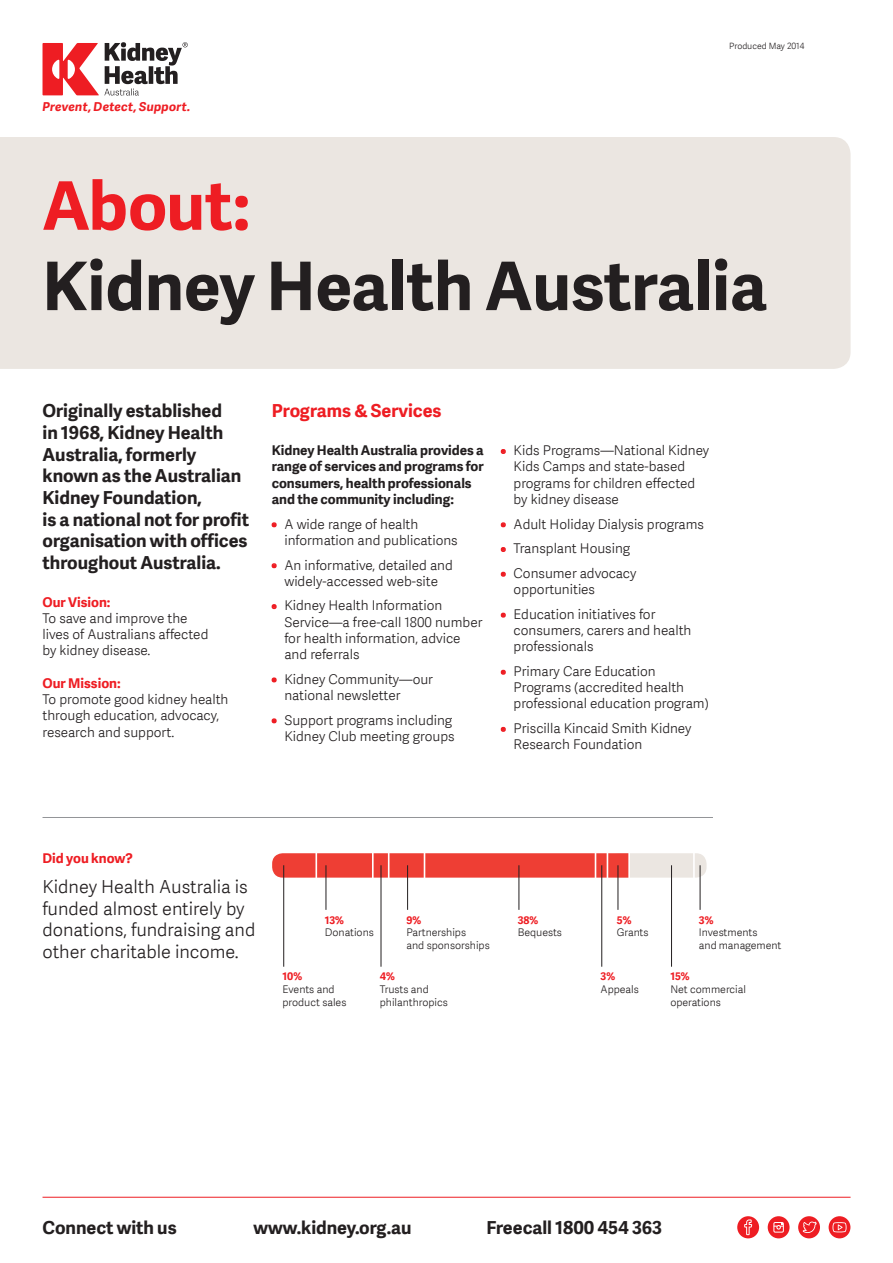
<style>
.page{position:relative;width:893px;height:1263px;background:#fff}
.page>*{position:absolute;margin:0;border:0;box-sizing:border-box;transform-origin:0 0}
.t1{font:700 66.9px "Adelle Sans";color:#231f20}
.t2{font:700 66.9px "Adelle Sans";letter-spacing:-.01em;color:#ee1d23}
.t3{font:700 18px/21.6px "Adelle Sans";color:#231f20}
.t4{font:300 18px/21.6px "Adelle Sans";color:#231f20}
.t5{font:700 18px "Adelle Sans";color:#ee1d23}
.t6{font:300 13.5px/16.2px "Adelle Sans";color:#231f20}
.t7{font:700 13.5px/16.2px "Adelle Sans";color:#231f20}
.t8{font:700 13.5px "Adelle Sans";color:#ee1d23}
.t9{font:italic 700 12.3px "Adelle Sans";letter-spacing:.015em;color:#ee1d23}
.t10{font:300 10.5px/12.6px "Adelle Sans";color:#231f20}
.t11{font:700 10.5px "Adelle Sans";color:#ee1d23}
.t12{font:300 8.7px "Adelle Sans";color:#231f20}
.s1{color:#ee1d23}
</style>
<div class="page">
<div style="left:737px;top:1216px;width:22px;height:22px;background:#ee1d23;border-radius:50%"></div>
<svg style="left:744px;top:1219px;width:8px;height:16px"></svg>
<div style="left:798px;top:1216px;width:22px;height:22px;background:#ee1d23;border-radius:50%"></div>
<svg style="left:803px;top:1221px;width:14px;height:12px"></svg>
<div style="left:829px;top:1216px;width:21px;height:22px;background:#ee1d23;border-radius:50%"></div>
<svg style="left:832px;top:1222px;width:14px;height:10px"></svg>
<div style="left:768px;top:1216px;width:21px;height:22px;background:#ee1d23;border-radius:50%"></div>
<div style="left:773px;top:1222px;width:11px;height:10px;border:1px solid #fff"></div>
<svg style="left:774px;top:1223px;width:9px;height:6px"></svg>
<hr style="left:43px;top:1197px;width:808px;height:1px;background:#ee1d23">
<svg style="left:43px;top:42px;width:145px;height:53px"></svg>
<div style="left:0;top:137px;width:850px;height:232px;background:#ebe6e1"></div>
<svg style="left:271px;top:522px;width:6px;height:6px"></svg>
<svg style="left:271px;top:563px;width:6px;height:6px"></svg>
<svg style="left:271px;top:604px;width:6px;height:6px"></svg>
<svg style="left:271px;top:677px;width:6px;height:6px"></svg>
<svg style="left:271px;top:718px;width:6px;height:6px"></svg>
<svg style="left:500px;top:449px;width:6px;height:5px"></svg>
<svg style="left:500px;top:522px;width:6px;height:6px"></svg>
<svg style="left:500px;top:547px;width:6px;height:5px"></svg>
<svg style="left:500px;top:571px;width:6px;height:6px"></svg>
<svg style="left:500px;top:612px;width:6px;height:6px"></svg>
<svg style="left:500px;top:669px;width:6px;height:6px"></svg>
<svg style="left:500px;top:726px;width:6px;height:6px"></svg>
<div style="left:609px;top:853px;width:98px;height:25px;background:#ebe6e1;border-radius:10px"></div>
<svg style="left:272px;top:853px;width:356px;height:26px;background:#ee4f46"></svg>
<hr style="left:628px;top:852px;width:2px;height:27px;background:#fff">
<hr style="left:693px;top:852px;width:2px;height:27px;background:#fff">
<hr style="left:283px;top:865px;width:1px;height:102px;background:#231f20">
<hr style="left:381px;top:865px;width:1px;height:102px;background:#231f20">
<hr style="left:601px;top:865px;width:1px;height:102px;background:#231f20">
<hr style="left:671px;top:865px;width:1px;height:102px;background:#231f20">
<hr style="left:326px;top:865px;width:1px;height:45px;background:#231f20">
<hr style="left:519px;top:865px;width:1px;height:45px;background:#231f20">
<hr style="left:407px;top:865px;width:1px;height:45px;background:#231f20">
<hr style="left:618px;top:865px;width:1px;height:45px;background:#231f20">
<hr style="left:700px;top:865px;width:1px;height:45px;background:#231f20">
<hr style="left:43px;top:817px;width:670px;height:1px;background:#939598">
<p class="t9" style="left:43px;top:99px;width:150px">Prevent, Detect, Support.</p>
<p class="t12" style="left:729px;top:41px;width:77px">Produced May 2014</p>
<p class="t2" style="left:42px;top:167px;width:210px">About:</p>
<p class="t1" style="left:42px;top:247px;width:726px">Kidney Health Australia</p>
<p class="t3" style="left:43px;top:400px;width:208px">Originally established<br>in 1968, Kidney Health<br>Australia, formerly known as the Australian<br>Kidney Foundation,<br>is a national not for profit organisation with offices throughout Australia.</p>
<p class="t8" style="left:43px;top:594px;width:70px">Our Vision:</p>
<p class="t6" style="left:43px;top:610px;width:167px">To save and improve the lives of Australians affected by kidney disease.</p>
<p class="t8" style="left:43px;top:675px;width:80px">Our Mission:</p>
<p class="t6" style="left:43px;top:691px;width:187px;line-height:16.6px">To promote good kidney health through education, advocacy, research and support.</p>
<p class="t5" style="left:272px;top:401px;width:171px">Programs &amp; Services</p>
<p class="t7" style="left:272px;top:442px;width:214px">Kidney Health Australia provides a range of services and programs for consumers, health professionals and the community including:</p>
<p class="t6" style="left:284px;top:516px;width:175px;text-indent:-13px"><span class="s1">•</span> A wide range of health information and publications</p>
<p class="t6" style="left:272px;top:557px;width:183px;text-align:center"><span class="s1">•</span> An informative, detailed and widely-accessed web-site</p>
<p class="t6" style="left:284px;top:598px;width:200px;text-indent:-13px"><span class="s1">•</span> Kidney Health Information<br>Service—a free-call 1800 number for health information, advice and referrals</p>
<p class="t6" style="left:284px;top:671px;width:150px;text-indent:-13px"><span class="s1">•</span> Kidney Community—our national newsletter</p>
<p class="t6" style="left:272px;top:712px;width:184px;text-align:right"><span class="s1">•</span> Support programs including<br>Kidney Club meeting groups</p>
<p class="t6" style="left:514px;top:443px;width:197px;text-indent:-13px"><span class="s1">•</span> Kids Programs—National Kidney<br>Kids Camps and state-based programs for children effected by kidney disease</p>
<p class="t6" style="left:501px;top:516px;width:205px"><span class="s1">•</span> Adult Holiday Dialysis programs</p>
<p class="t6" style="left:501px;top:541px;width:131px"><span class="s1">•</span> Transplant Housing</p>
<p class="t6" style="left:514px;top:565px;width:124px;text-indent:-13px"><span class="s1">•</span> Consumer advocacy opportunities</p>
<p class="t6" style="left:514px;top:606px;width:179px;text-indent:-13px"><span class="s1">•</span> Education initiatives for consumers, carers and health professionals</p>
<p class="t6" style="left:514px;top:663px;width:197px;text-indent:-13px"><span class="s1">•</span> Primary Care Education<br>Programs (accredited health professional education program)</p>
<p class="t6" style="left:514px;top:720px;width:179px;text-indent:-13px"><span class="s1">•</span> Priscilla Kincaid Smith Kidney<br>Research Foundation</p>
<p class="t8" style="left:43px;top:850px;width:92px">Did you know?</p>
<p class="t4" style="left:43px;top:876px;width:214px">Kidney Health Australia is funded almost entirely by donations, fundraising and other charitable income.</p>
<p class="t11" style="left:325px;top:914px;width:21px">13%</p>
<p class="t10" style="left:325px;top:926px;width:51px">Donations</p>
<p class="t11" style="left:406px;top:914px;width:16px">9%</p>
<p class="t10" style="left:406px;top:926px;width:85px">Partnerships<br>and sponsorships</p>
<p class="t11" style="left:283px;top:970px;width:21px">10%</p>
<p class="t10" style="left:283px;top:983px;width:65px">Events and product sales</p>
<p class="t11" style="left:380px;top:970px;width:17px">4%</p>
<p class="t10" style="left:380px;top:983px;width:70px">Trusts and philanthropics</p>
<p class="t11" style="left:518px;top:914px;width:22px">38%</p>
<p class="t10" style="left:518px;top:926px;width:46px">Bequests</p>
<p class="t11" style="left:617px;top:914px;width:16px">5%</p>
<p class="t10" style="left:617px;top:926px;width:33px">Grants</p>
<p class="t11" style="left:601px;top:970px;width:16px">3%</p>
<p class="t10" style="left:601px;top:983px;width:40px">Appeals</p>
<p class="t11" style="left:699px;top:914px;width:16px">3%</p>
<p class="t10" style="left:699px;top:926px;width:84px">Investments<br>and management</p>
<p class="t11" style="left:670px;top:970px;width:21px">15%</p>
<p class="t10" style="left:670px;top:983px;width:77px">Net commercial operations</p>
<h2 class="t3" style="left:43px;top:1217px;width:136px">Connect with us</h2>
<h2 class="t3" style="left:253px;top:1217px;width:160px">www.kidney.org.au</h2>
<h2 class="t3" style="left:486px;top:1217px;width:177px">Freecall 1800 454 363</h2>
</div>
